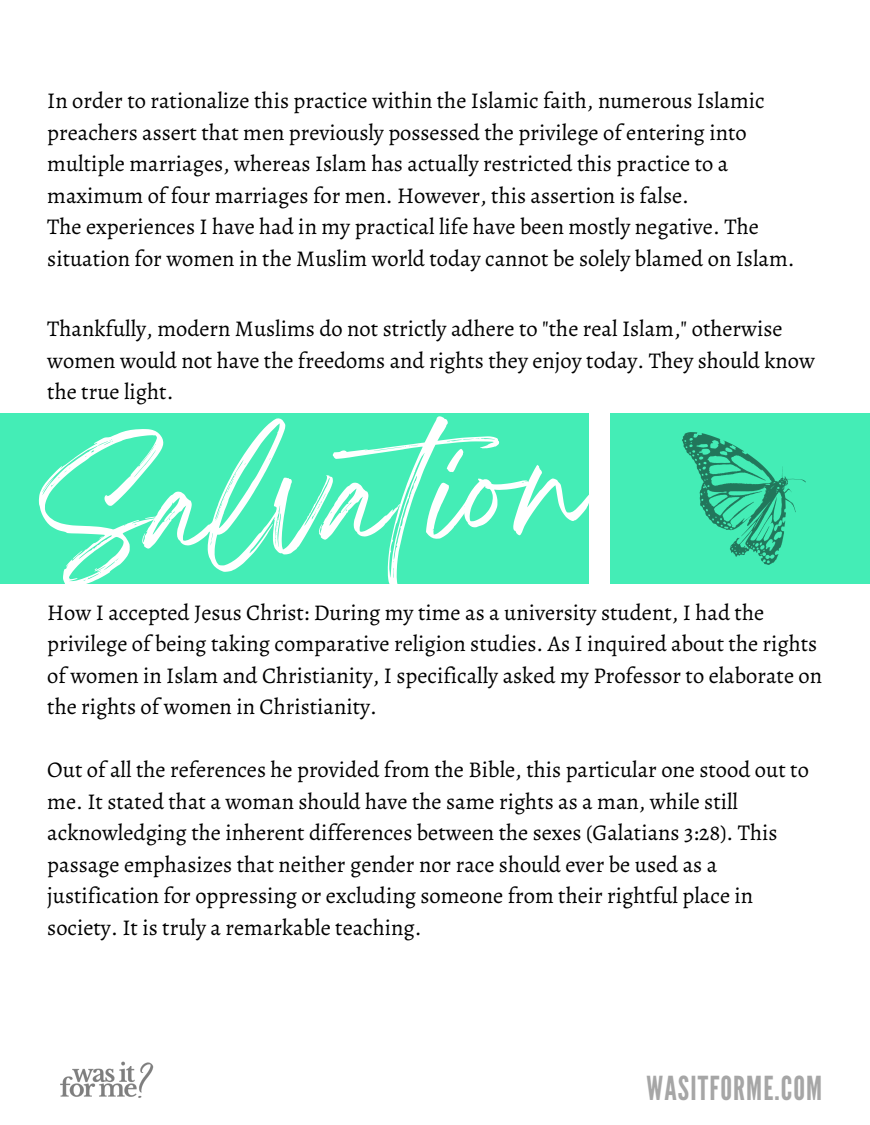
<style>
.page{position:relative;width:870px;height:1125px;background:#fff}
.page>*{position:absolute;margin:0;border:0;box-sizing:border-box;transform-origin:0 0}
.t1{font:118.65px "Breathing";color:#fff}
.t2{font:33px "League Gothic";letter-spacing:.035em;color:#a6a6a6}
.t3{font:22.5px/31.5px "Alegreya";color:#000}
</style>
<div class="page">
<div style="left:0;top:413px;width:588px;height:171px;background:#44edb6"></div>
<div style="left:609px;top:413px;width:260px;height:171px;background:#44edb6"></div>
<img style="left:682px;top:432px;width:122px;height:133px">
<img style="left:60px;top:1061px;width:94px;height:37px">
<p class="t3" style="left:47px;top:85px;width:718px">In order to rationalize this practice within the Islamic faith, numerous Islamic preachers assert that men previously possessed the privilege of entering into multiple marriages, whereas Islam has actually restricted this practice to a maximum of four marriages for men. However, this assertion is false.</p>
<p class="t3" style="left:47px;top:211px;width:748px">The experiences I have had in my practical life have been mostly negative. The situation for women in the Muslim world today cannot be solely blamed on Islam.</p>
<p class="t3" style="left:47px;top:313px;width:768px">Thankfully, modern Muslims do not strictly adhere to "the real Islam," otherwise women would not have the freedoms and rights they enjoy today. They should know the true light.</p>
<p class="t1" style="left:38px;top:477px;width:546px;rotate:-3deg">Salvation</p>
<p class="t3" style="left:47px;top:596px;width:776px">How I accepted Jesus Christ: During my time as a university student, I had the privilege of being taking comparative religion studies. As I inquired about the rights of women in Islam and Christianity, I specifically asked my Professor to elaborate on the rights of women in Christianity.</p>
<p class="t3" style="left:47px;top:754px;width:762px">Out of all the references he provided from the Bible, this particular one stood out to me. It stated that a woman should have the same rights as a man, while still acknowledging the inherent differences between the sexes (Galatians 3:28). This passage emphasizes that neither gender nor race should ever be used as a justification for oppressing or excluding someone from their rightful place in society. It is truly a remarkable teaching.</p>
<p class="t2" style="left:646px;top:1069px;width:177px">WASITFORME.COM</p>
</div>
